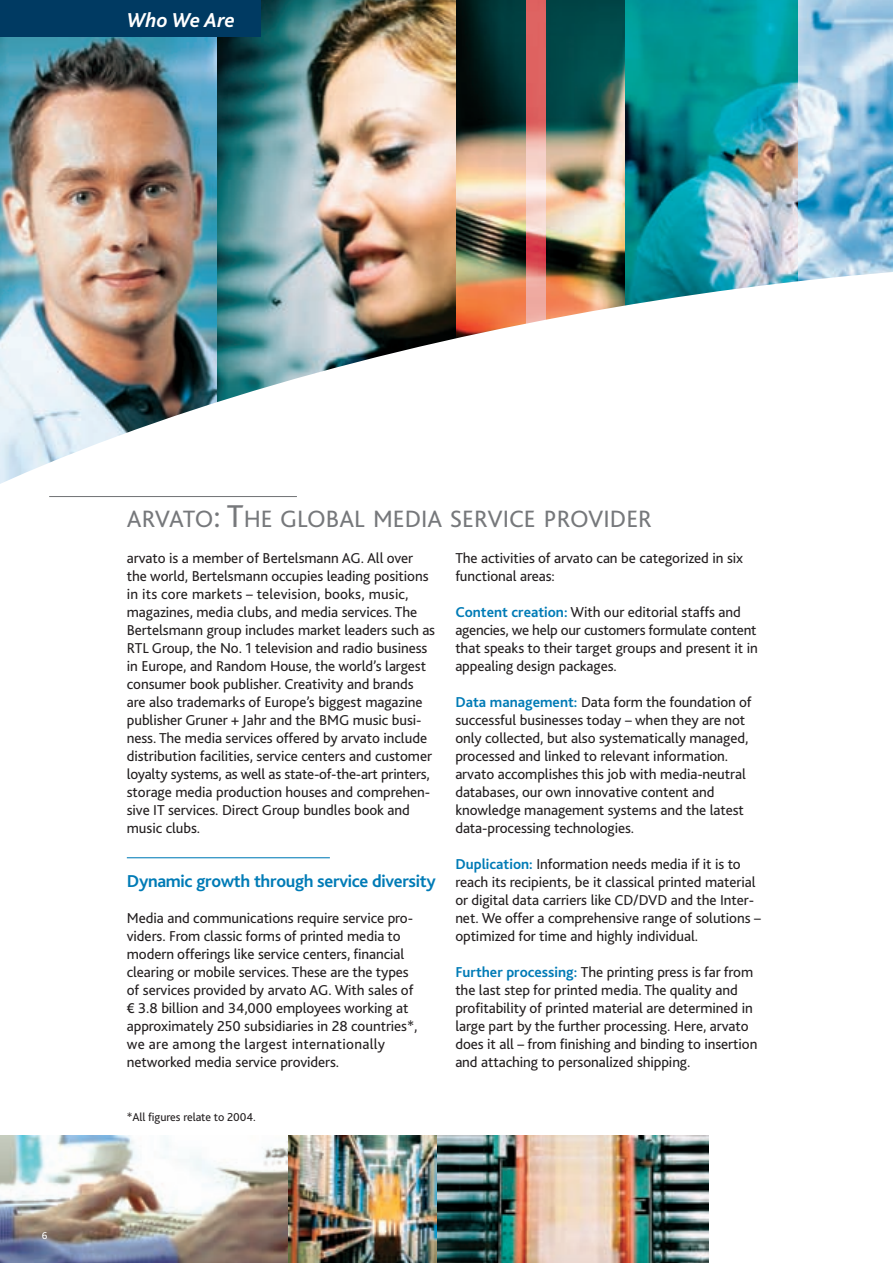
<style>
.page{position:relative;width:893px;height:1263px;background:#fff}
.page>*{position:absolute;margin:0;border:0;box-sizing:border-box;transform-origin:0 0}
.t1{font:24.75px "Bliss 2";color:#76787b}
.t2{font:italic 700 21px "Bliss 2";color:#fff}
.t3{font:700 18px "Bliss 2";letter-spacing:-.015em;color:#007bb6}
.t4{font:15px/18px "Bliss 2";letter-spacing:-.005em;color:#231f20}
.t5{font:12px "Bliss 2";letter-spacing:-.005em;color:#231f20}
.t6{font:10.5px "Bliss 2";color:#fff}
.s1{font-size:33px}
.s2{font-weight:700;color:#007bb6}
</style>
<div class="page">
<img style="left:0;top:0;width:893px;height:1263px">
<h2 class="t2" style="left:127px;top:12px;width:110px">Who We Are</h2>
<p class="t6" style="left:42px;top:1232px;width:7px">6</p>
<h1 class="t1" style="left:127px;top:509px;width:527px">ARVATO<span class="s1">: T</span>HE GLOBAL MEDIA SERVICE PROVIDER</h1>
<p class="t4" style="left:127px;top:550px;width:310px">arvato is a member of Bertelsmann AG. All over the world, Bertelsmann occupies leading positions in its core markets – television, books, music, magazines, media clubs, and media services. The Bertelsmann group includes market leaders such as RTL Group, the No. 1 television and radio business in Europe, and Random House, the world’s largest consumer book publisher. Creativity and brands are also trademarks of Europe’s biggest magazine publisher Gruner + Jahr and the BMG music busi&shy;ness. The media services offered by arvato include distribution facilities, service centers and customer loyalty systems, as well as state-of-the-art printers, storage media production houses and comprehen&shy;sive IT services. Direct Group bundles book and music clubs.</p>
<p class="t3" style="left:127px;top:874px;width:310px">Dynamic growth through service diversity</p>
<p class="t4" style="left:127px;top:910px;width:292px">Media and communications require service pro&shy;viders. From classic forms of printed media to modern offerings like service centers, financial clearing or mobile services. These are the types of services provided by arvato AG. With sales of € 3.8 billion and 34,000 employees working at approximately 250 subsidiaries in 28 countries*, we are among the largest internationally networked media service providers.</p>
<p class="t5" style="left:127px;top:1112px;width:130px">*All figures relate to 2004.</p>
<p class="t4" style="left:455px;top:550px;width:289px">The activities of arvato can be categorized in six functional areas:</p>
<p class="t4" style="left:455px;top:604px;width:304px"><span class="s2">Content creation:</span> With our editorial staffs and agencies, we help our customers formulate content that speaks to their target groups and present it in appealing design packages.</p>
<p class="t4" style="left:455px;top:694px;width:298px"><span class="s2">Data management:</span> Data form the foundation of successful businesses today – when they are not only collected, but also systematically managed, processed and linked to relevant information. arvato accomplishes this job with media-neutral databases, our own innovative content and knowledge management systems and the latest data-processing technologies.</p>
<p class="t4" style="left:455px;top:856px;width:307px"><span class="s2">Duplication:</span> Information needs media if it is to reach its recipients, be it classical printed material or digital data carriers like CD/DVD and the Inter&shy;net. We offer a comprehensive range of solutions – optimized for time and highly individual.</p>
<p class="t4" style="left:455px;top:964px;width:304px"><span class="s2">Further processing:</span> The printing press is far from the last step for printed media. The quality and profitability of printed material are determined in large part by the further processing. Here, arvato does it all – from finishing and binding to insertion and attaching to personalized shipping.</p>
</div>
